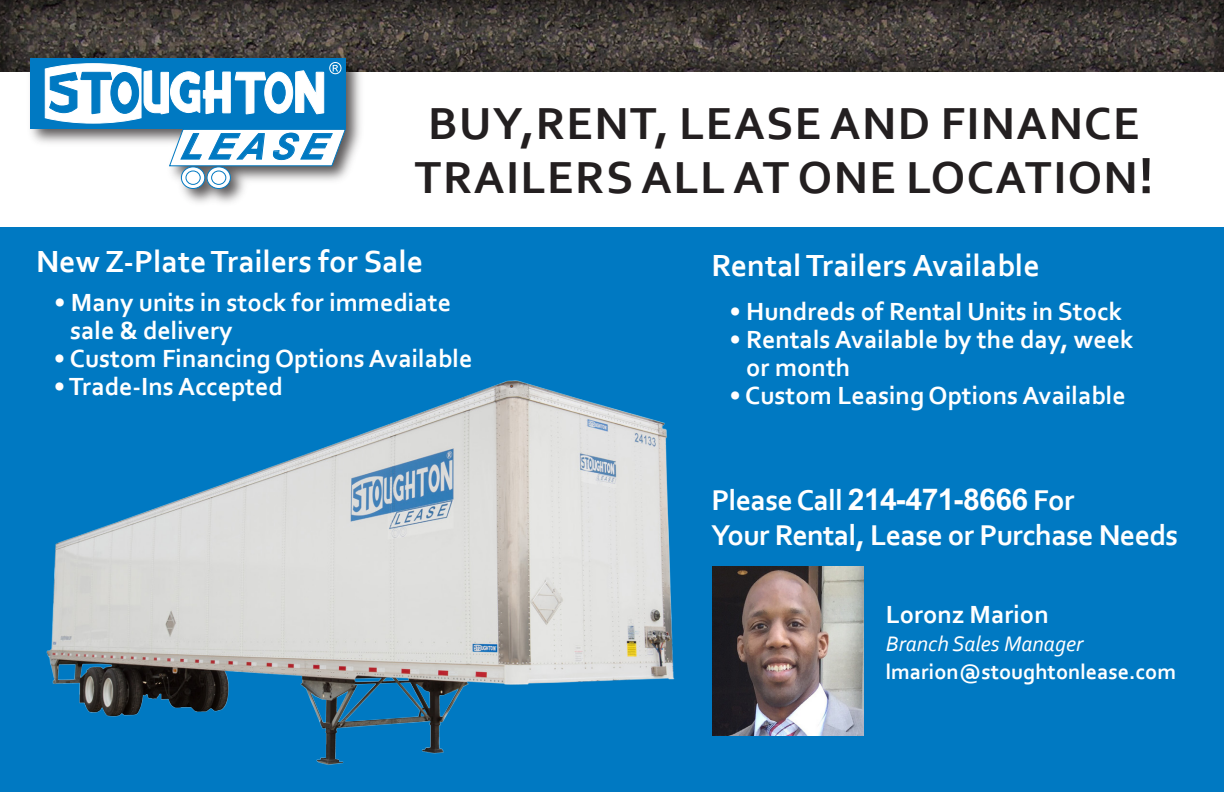
<style>
.page{position:relative;width:1224px;height:792px;background:#fff}
.page>*{position:absolute;margin:0;border:0;box-sizing:border-box;transform-origin:0 0}
.t1{font:700 47px/54.6px "Corbel";letter-spacing:.03em;color:#231f20}
.t2{font:italic 700 35.6px "Arial";color:#0079c2}
.t3{font:700 32px "Corbel";color:#fff}
.t4{font:700 30px/34.6px "Corbel";letter-spacing:-.02em;color:#fff}
.t5{font:700 26px/28px "Corbel";color:#fff}
.t6{font:700 22px "Corbel";color:#fff}
.t7{font:italic 22px "Corbel";color:#fff}
.s1{font-size:53.8px}
.s2{font-family:"Arial"}
</style>
<div class="page">
<div style="left:0;top:0;width:1224px;height:82px;background:#231f20;opacity:.75"></div>
<div style="left:0;top:72px;width:1224px;height:239px;background:#fff"></div>
<div style="left:0;top:228px;width:1224px;height:564px;background:#0079c2"></div>
<img style="left:23px;top:50px;width:345px;height:153px">
<div style="left:31px;top:58px;width:315px;height:71px;background:#0079c2"></div>
<svg style="left:181px;top:167px;width:24px;height:22px"></svg>
<div style="left:181px;top:166px;width:24px;height:23px;border:1px solid #0079c2;border-radius:50%"></div>
<svg style="left:207px;top:167px;width:23px;height:22px"></svg>
<div style="left:207px;top:166px;width:24px;height:23px;border:1px solid #0079c2;border-radius:50%"></div>
<div style="left:186px;top:171px;width:14px;height:13px;background:#fff;border-radius:50%"></div>
<div style="left:185px;top:171px;width:16px;height:14px;border:1px solid #0079c2;border-radius:50%"></div>
<svg style="left:45px;top:62px;width:302px;height:105px"></svg>
<div style="left:212px;top:171px;width:14px;height:13px;background:#fff;border-radius:50%"></div>
<div style="left:211px;top:171px;width:15px;height:14px;border:1px solid #0079c2;border-radius:50%"></div>
<img style="left:790px;top:566px;width:73px;height:170px">
<img style="left:46px;top:380px;width:744px;height:385px">
<p class="t2" style="left:179px;top:123px;width:159px">LEASE</p>
<p class="t1" style="left:415px;top:95px;width:741px">BUY,RENT, LEASE AND FINANCE<br>TRAILERS ALL AT ONE LOCATION<span class="s1">!</span></p>
<p class="t3" style="left:36px;top:242px;width:389px">New Z-Plate Trailers for Sale</p>
<p class="t5" style="left:54px;top:288px;width:399px">• Many units in stock for immediate</p>
<p class="t5" style="left:70px;top:316px;width:164px">sale &amp; delivery</p>
<p class="t5" style="left:54px;top:344px;width:420px">• Custom Financing Options Available</p>
<p class="t5" style="left:54px;top:372px;width:231px">• Trade-Ins Accepted</p>
<p class="t3" style="left:711px;top:246px;width:330px">Rental Trailers Available</p>
<p class="t5" style="left:729px;top:297px;width:394px">• Hundreds of Rental Units in Stock</p>
<p class="t5" style="left:746px;top:325px;width:389px;text-indent:-17px">• Rentals Available by the day, week or month</p>
<p class="t5" style="left:729px;top:381px;width:398px">• Custom Leasing Options Available</p>
<p class="t4" style="left:711px;top:482px;width:468px">Please Call <span class="s2">214-471-8666</span> For<br>Your Rental, Lease or Purchase Needs</p>
<p class="t5" style="left:886px;top:600px;width:165px">Loronz Marion</p>
<p class="t7" style="left:886px;top:630px;width:199px">Branch Sales Manager</p>
<p class="t6" style="left:886px;top:658px;width:292px">lmarion@stoughtonlease.com</p>
</div>
